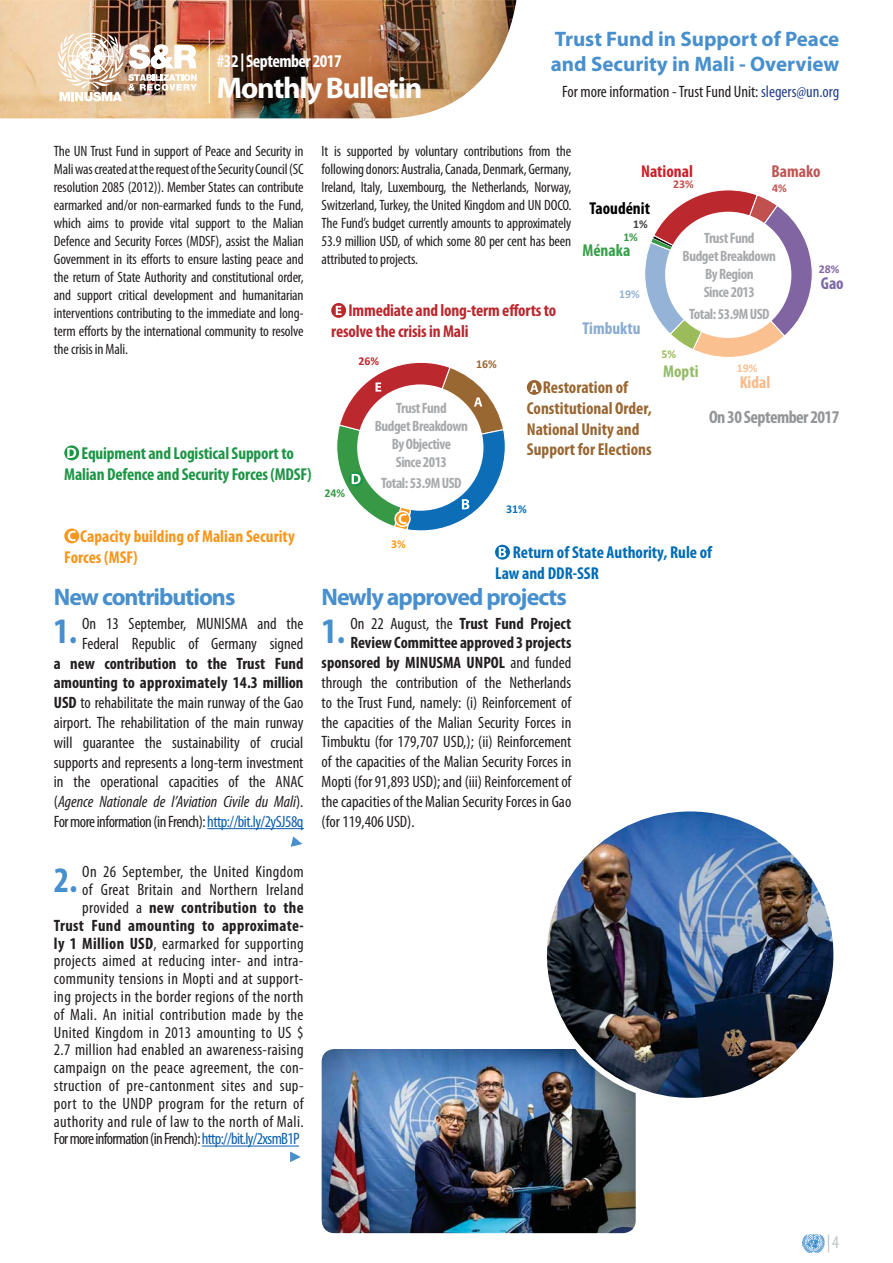
<style>
.page{position:relative;width:893px;height:1263px;background:#fff}
.page>*{position:absolute;margin:0;border:0;box-sizing:border-box;transform-origin:0 0}
.t1{font:700 30px "Myriad Pro";letter-spacing:-.04em;color:#fff}
.t2{font:700 24px "Myriad Pro";letter-spacing:-.04em;color:#488fcd}
.t3{font:700 21px/25.2px "Myriad Pro";color:#488fcd}
.t4{font:700 condensed 18px "Myriad Pro";letter-spacing:-.03em;color:#fff}
.t5{font:700 condensed 18px "Myriad Pro";letter-spacing:-.03em;color:#939598}
.t6{font:condensed 18px "Myriad Pro";color:#c1c3c5}
.t7{font:700 condensed 17.25px/20.7px "Myriad Pro";color:#996632}
.t8{font:700 condensed 17.25px/20.7px "Myriad Pro";letter-spacing:-.01em;color:#1d9546;text-align:center}
.t9{font:700 condensed 17.25px/20.7px "Myriad Pro";letter-spacing:-.01em;color:#ba282e}
.t10{font:700 condensed 17.25px/20.7px "Myriad Pro";color:#f8961d}
.t11{font:700 condensed 17.25px/20.7px "Myriad Pro";color:#006cb6}
.t12{font:700 condensed 17.25px "Myriad Pro";color:#000}
.t13{font:700 condensed 17.25px "Myriad Pro";color:#88acd1}
.t14{font:700 condensed 17.25px "Myriad Pro";color:#ca2027}
.t15{font:700 condensed 17.25px "Myriad Pro";color:#be5655}
.t16{font:700 condensed 17.25px "Myriad Pro";color:#369f48}
.t17{font:700 condensed 17.25px "Myriad Pro";color:#93bc65}
.t18{font:700 condensed 17.25px "Myriad Pro";color:#fab98b}
.t19{font:700 condensed 17.25px "Myriad Pro";color:#7b68a5}
.t20{font:condensed 16.5px/19.8px "Myriad Pro";color:#231f20;text-align:right}
.t21{font:condensed 16.5px/17.9px "Myriad Pro";letter-spacing:.02em;color:#231f20;text-align:right}
.t22{font:700 condensed 16.5px "Myriad Pro";color:#231f20}
.t23{font:condensed 15px/18px "Myriad Pro";letter-spacing:-.01em;color:#231f20;text-align:justify}
.t24{font:700 condensed 15px/18px "Myriad Pro";letter-spacing:-.03em;color:#a7a9ac;text-align:center}
.t25{font:700 11.85px "Calibri";color:#c1514e}
.t26{font:700 11.85px "Calibri";color:#379946}
.t27{font:700 11.85px "Calibri";color:#8165a3}
.t28{font:700 11.85px "Calibri";color:#fac08f}
.t29{font:700 11.85px "Calibri";color:#95b3d6}
.t30{font:700 11.85px "Calibri";color:#996732}
.t31{font:700 11.85px "Calibri";color:#0d6db6}
.t32{font:700 11.85px "Calibri";color:#bb292f}
.t33{font:700 11.85px "Calibri";color:#9cbb5a}
.t34{font:700 11.85px "Calibri";color:#414141}
.t35{font:700 11.85px "Calibri";color:#f8991c}
.s1{color:#25408e}
.s2{font-weight:700;font-size:36px;color:#488fcd}
.s3{font-weight:700}
.s4{font-style:italic}
.s5{color:#0d5fad}
.s6{font-size:36px;color:#488fcd}
.s7{font-weight:400}
</style>
<div class="page">
<img style="left:803px;top:1234px;width:22px;height:19px">
<img style="left:0;top:0;width:516px;height:118px">
<img style="left:57px;top:31px;width:140px;height:70px">
<hr style="left:209px;top:31px;width:1px;height:72px;background:#fff">
<svg style="left:331px;top:303px;width:15px;height:15px"></svg>
<svg style="left:336px;top:306px;width:5px;height:9px"></svg>
<svg style="left:64px;top:529px;width:15px;height:14px"></svg>
<svg style="left:68px;top:531px;width:8px;height:10px"></svg>
<svg style="left:645px;top:190px;width:167px;height:167px"></svg>
<div style="left:665px;top:212px;width:126px;height:126px;background:#fff;border-radius:50%"></div>
<svg style="left:495px;top:545px;width:15px;height:15px"></svg>
<svg style="left:499px;top:547px;width:7px;height:10px"></svg>
<svg style="left:527px;top:380px;width:15px;height:15px"></svg>
<svg style="left:530px;top:383px;width:8px;height:9px"></svg>
<svg style="left:64px;top:445px;width:15px;height:15px"></svg>
<svg style="left:67px;top:448px;width:9px;height:10px"></svg>
<svg style="left:336px;top:362px;width:170px;height:169px"></svg>
<hr style="left:207px;top:828px;width:97px;height:1px;background:#0d5fad">
<svg style="left:290px;top:836px;width:13px;height:11px"></svg>
<hr style="left:202px;top:1146px;width:97px;height:1px;background:#0d5fad">
<svg style="left:290px;top:1151px;width:11px;height:11px"></svg>
<img style="left:322px;top:1049px;width:314px;height:184px;border-radius:13px">
<img style="left:544px;top:809px;width:292px;height:292px;border-radius:50%">
<p class="t4" style="left:217px;top:54px;width:126px">#32 | September 2017</p>
<h1 class="t1" style="left:217px;top:76px;width:207px">Monthly Bulletin</h1>
<h3 class="t3" style="left:551px;top:27px;width:290px">Trust Fund in Support of Peace and Security in Mali - Overview</h3>
<p class="t20" style="left:562px;top:83px;width:279px">For more information - Trust Fund Unit: <span class="s1">slegers@un.org</span></p>
<p class="t23" style="left:54px;top:143px;width:251px">The UN Trust Fund in support of Peace and Security in Mali was created at the request of the Security Council (SC resolution 2085 (2012)). Member States can contribute earmarked and/or non-earmarked funds to the Fund, which aims to provide vital support to the Malian Defence and Security Forces (MDSF), assist the Malian Government in its efforts to ensure lasting peace and the return of State Authority and constitutional order, and support critical development and humanitarian interventions contributing to the immediate and long&shy;term efforts by the international community to resolve the crisis in Mali.</p>
<p class="t23" style="left:322px;top:143px;width:251px">It is supported by voluntary contributions from the following donors: Australia, Canada, Denmark, Germany, Ireland, Italy, Luxembourg, the Netherlands, Norway, Switzerland, Turkey, the United Kingdom and UN DOCO.<br>The Fund’s budget currently amounts to approximately 53.9 million USD, of which some 80 per cent has been attributed to projects.</p>
<p class="t14" style="left:641px;top:165px;width:53px">National</p>
<p class="t15" style="left:771px;top:165px;width:50px">Bamako</p>
<p class="t25" style="left:673px;top:180px;width:22px">23%</p>
<p class="t25" style="left:772px;top:184px;width:16px">4%</p>
<p class="t12" style="left:589px;top:202px;width:62px">Taoudénit</p>
<p class="t34" style="left:633px;top:220px;width:16px">1%</p>
<p class="t24" style="left:682px;top:230px;width:95px">Trust Fund<br>Budget Breakdown<br>By Region<br>Since 2013</p>
<p class="t24" style="left:689px;top:306px;width:82px">Total: 53.9M USD</p>
<p class="t26" style="left:623px;top:233px;width:16px">1%</p>
<p class="t16" style="left:582px;top:243px;width:50px">Ménaka</p>
<p class="t27" style="left:819px;top:265px;width:22px">28%</p>
<p class="t19" style="left:821px;top:276px;width:25px">Gao</p>
<p class="t29" style="left:619px;top:290px;width:22px">19%</p>
<p class="t9" style="left:331px;top:301px;width:227px;text-indent:17px">Immediate and long-term efforts to resolve the crisis in Mali</p>
<p class="t13" style="left:582px;top:321px;width:60px">Timbuktu</p>
<p class="t33" style="left:661px;top:350px;width:16px">5%</p>
<p class="t32" style="left:358px;top:357px;width:22px">26%</p>
<p class="t24" style="left:375px;top:400px;width:95px">Trust Fund<br>Budget Breakdown<br>By Objective<br>Since 2013</p>
<p class="t24" style="left:381px;top:475px;width:82px">Total: 53.9M USD</p>
<p class="t30" style="left:476px;top:360px;width:22px">16%</p>
<p class="t28" style="left:737px;top:364px;width:22px">19%</p>
<p class="t17" style="left:663px;top:364px;width:37px">Mopti</p>
<p class="t18" style="left:740px;top:375px;width:32px">Kidal</p>
<p class="t7" style="left:527px;top:378px;width:126px;text-indent:16px">Restoration of<br>Constitutional Order,<br>National Unity and<br>Support for Elections</p>
<p class="t5" style="left:709px;top:410px;width:132px">On 30 September 2017</p>
<p class="t8" style="left:64px;top:444px;width:249px">Equipment and Logistical Support to<br>Malian Defence and Security Forces (MDSF)</p>
<p class="t26" style="left:324px;top:489px;width:22px">24%</p>
<p class="t10" style="left:64px;top:527px;width:232px;text-indent:16px">Capacity building of Malian Security<br>Forces (MSF)</p>
<h2 class="t2" style="left:54px;top:588px;width:183px">New contributions</h2>
<p class="t20" style="left:53px;top:615px;width:252px"><span class="s2">1.</span> On 13 September, MUNISMA and the<br>Federal Republic of Germany signed</p>
<p class="t20" style="left:54px;top:654px;width:251px;text-align:justify"><span class="s3">a new contribution to the Trust Fund amounting to approximately 14.3 million USD</span> to rehabilitate the main runway of the Gao airport. The rehabilitation of the main runway will guarantee the sustainability of crucial supports and represents a long-term investment in the operational capacities of the ANAC (<span class="s4">Agence Nationale de l’Aviation Civile du Mali</span>).<br>For more information (in French):<span class="s5">http://bit.ly/2ySJ58q</span></p>
<p class="t21" style="left:54px;top:864px;width:251px"><span class="s2">2.</span> On 26 September, the United Kingdom of Great Britain and Northern Ireland provided a <span class="s3">new contribution to the Trust Fund amounting to approximate&shy;ly 1 Million USD</span>, earmarked for supporting projects aimed at reducing inter- and intra&shy;community tensions in Mopti and at support&shy;ing projects in the border regions of the north of Mali. An initial contribution made by the United Kingdom in 2013 amounting to US $ 2.7 million had enabled an awareness-raising campaign on the peace agreement, the con&shy;struction of pre-cantonment sites and sup&shy;port to the UNDP program for the return of authority and rule of law to the north of Mali.<br>For more information (in French):<span class="s5">http://bit.ly/2xsmB1P</span></p>
<p class="t35" style="left:391px;top:540px;width:16px">3%</p>
<p class="t31" style="left:506px;top:505px;width:22px">31%</p>
<p class="t11" style="left:495px;top:543px;width:219px;text-indent:18px">Return of State Authority, Rule of<br>Law and DDR-SSR</p>
<h2 class="t2" style="left:321px;top:588px;width:247px">Newly approved projects</h2>
<p class="t22" style="left:322px;top:617px;width:251px"><span class="s6">1.</span> <span class="s7">On 22 August, the</span> Trust Fund Project</p>
<p class="t22" style="left:350px;top:637px;width:222px">Review Committee approved 3 projects</p>
<p class="t22" style="left:322px;top:656px;width:251px">sponsored by MINUSMA UNPOL <span class="s7">and funded</span></p>
<p class="t20" style="left:322px;top:674px;width:251px">through the contribution of the Netherlands</p>
<p class="t20" style="left:322px;top:694px;width:251px">to the Trust Fund, namely: (i) Reinforcement of</p>
<p class="t20" style="left:322px;top:713px;width:251px">the capacities of the Malian Security Forces in</p>
<p class="t20" style="left:322px;top:733px;width:251px">Timbuktu (for 179,707 USD,); (ii) Reinforcement</p>
<p class="t20" style="left:322px;top:753px;width:251px">of the capacities of the Malian Security Forces in</p>
<p class="t20" style="left:322px;top:773px;width:251px">Mopti (for 91,893 USD); and (iii) Reinforcement of</p>
<p class="t20" style="left:322px;top:793px;width:251px">the capacities of the Malian Security Forces in Gao</p>
<p class="t20" style="left:322px;top:812px;width:94px">(for 119,406 USD).</p>
<p class="t6" style="left:827px;top:1235px;width:14px">| 4</p>
</div>
